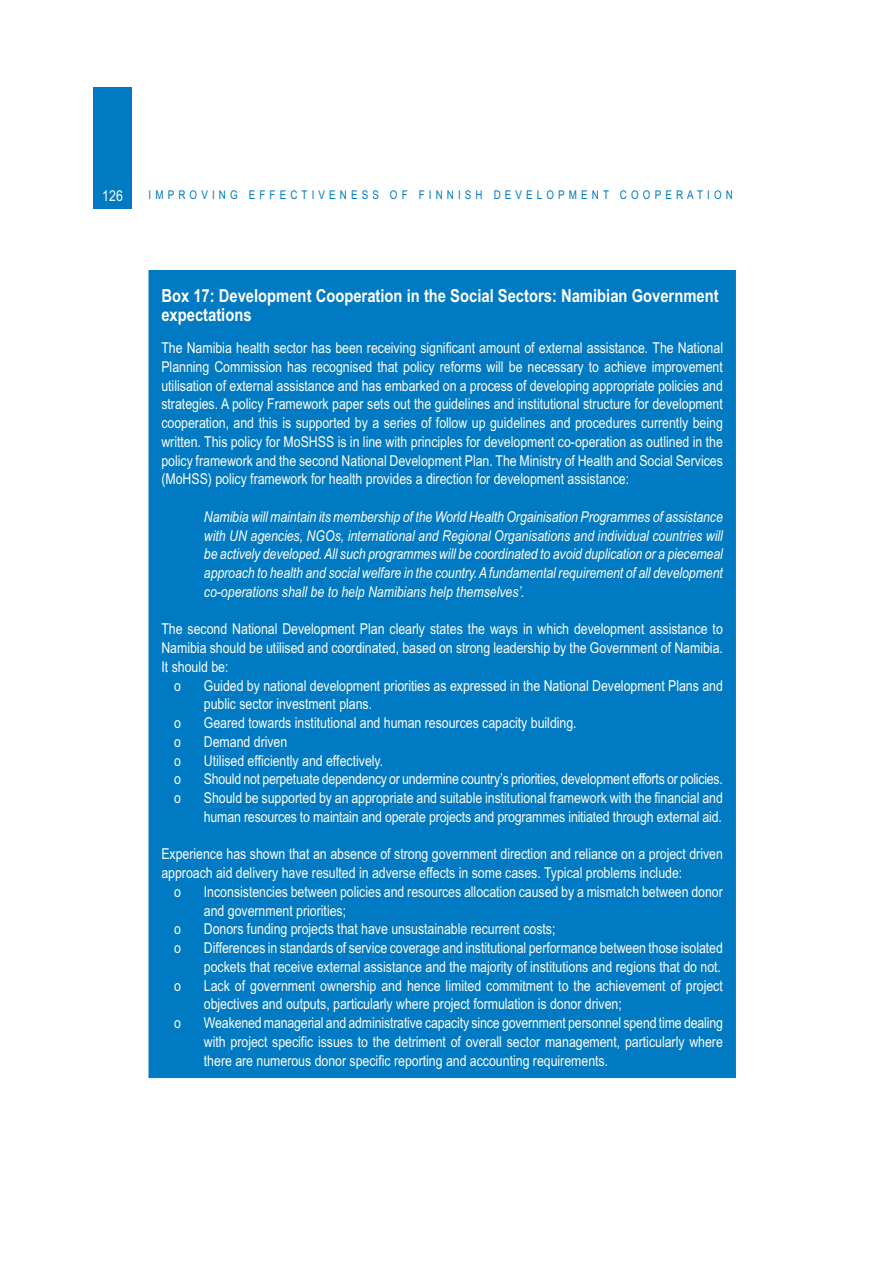
<style>
.page{position:relative;width:893px;height:1263px;background:#fff}
.page>*{position:absolute;margin:0;border:0;box-sizing:border-box;transform-origin:0 0}
.t1{font:700 18px/19.6px "Arial Narrow";color:#fff}
.t2{font:15px/18.8px "Arial Narrow";color:#fff}
.t3{font:italic 15px/18.8px "Arial Narrow";color:#fff;text-align:justify}
.t4{font:12px "Arial Narrow";letter-spacing:.34em;color:#007ac2}
</style>
<div class="page">
<div style="left:93px;top:87px;width:39px;height:121px;background:#007ac2"></div>
<div style="left:149px;top:270px;width:586px;height:808px;background:#007ac2"></div>
<p class="t2" style="left:102px;top:188px;width:22px">126</p>
<p class="t4" style="left:149px;top:191px;width:586px">IMPROVING EFFECTIVENESS OF FINNISH DEVELOPMENT COOPERATION</p>
<p class="t1" style="left:161px;top:287px;width:558px">Box 17: Development Cooperation in the Social Sectors: Namibian Government expectations</p>
<p class="t2" style="left:161px;top:340px;width:563px;text-align:justify">The Namibia health sector has been receiving significant amount of external assistance. The National Planning Commission has recognised that policy reforms will be necessary to achieve improvement utilisation of external assistance and has embarked on a process of developing appropriate policies and strategies. A policy Framework paper sets out the guidelines and institutional structure for development cooperation, and this is supported by a series of follow up guidelines and procedures currently being written. This policy for MoSHSS is in line with principles for development co-operation as outlined in the policy framework and the second National Development Plan. The Ministry of Health and Social Services (MoHSS) policy framework for health provides a direction for development assistance:</p>
<p class="t3" style="left:204px;top:509px;width:520px">Namibia will maintain its membership of the World Health Orgainisation Programmes of assistance with UN agencies, NGOs, international and Regional Organisations and individual countries will be actively developed. All such programmes will be coordinated to avoid duplication or a piecemeal approach to health and social welfare in the country. A fundamental requirement of all development co-operations shall be to help Namibians help themselves’.</p>
<p class="t2" style="left:161px;top:621px;width:563px">The second National Development Plan clearly states the ways in which development assistance to</p>
<p class="t2" style="left:161px;top:640px;width:563px">Namibia should be utilised and coordinated, based on strong leadership by the Government of Namibia.</p>
<p class="t2" style="left:161px;top:659px;width:69px">It should be:</p>
<p class="t2" style="left:174px;top:677px;width:8px">o</p>
<p class="t2" style="left:204px;top:677px;width:520px">Guided by national development priorities as expressed in the National Development Plans and public sector investment plans.</p>
<p class="t2" style="left:174px;top:715px;width:8px">o</p>
<p class="t2" style="left:204px;top:715px;width:374px">Geared towards institutional and human resources capacity building.</p>
<p class="t2" style="left:174px;top:734px;width:8px">o</p>
<p class="t2" style="left:204px;top:734px;width:85px">Demand driven</p>
<p class="t2" style="left:174px;top:752px;width:8px">o</p>
<p class="t2" style="left:204px;top:752px;width:181px">Utilised efficiently and effectively.</p>
<p class="t2" style="left:174px;top:771px;width:8px">o</p>
<p class="t2" style="left:204px;top:771px;width:520px">Should not perpetuate dependency or undermine country’s priorities, development efforts or policies.</p>
<p class="t2" style="left:174px;top:790px;width:8px">o</p>
<p class="t2" style="left:204px;top:790px;width:520px">Should be supported by an appropriate and suitable institutional framework with the financial and human resources to maintain and operate projects and programmes initiated through external aid.</p>
<p class="t2" style="left:161px;top:846px;width:563px">Experience has shown that an absence of strong government direction and reliance on a project driven</p>
<p class="t2" style="left:161px;top:865px;width:522px">approach aid delivery have resulted in adverse effects in some cases. Typical problems include:</p>
<p class="t2" style="left:174px;top:884px;width:8px">o</p>
<p class="t2" style="left:204px;top:884px;width:520px">Inconsistencies between policies and resources allocation caused by a mismatch between donor and government priorities;</p>
<p class="t2" style="left:174px;top:921px;width:8px">o</p>
<p class="t2" style="left:204px;top:921px;width:353px">Donors funding projects that have unsustainable recurrent costs;</p>
<p class="t2" style="left:174px;top:940px;width:8px">o</p>
<p class="t2" style="left:204px;top:940px;width:520px">Differences in standards of service coverage and institutional performance between those isolated pockets that receive external assistance and the majority of institutions and regions that do not.</p>
<p class="t2" style="left:174px;top:977px;width:8px">o</p>
<p class="t2" style="left:204px;top:977px;width:520px">Lack of government ownership and hence limited commitment to the achievement of project objectives and outputs, particularly where project formulation is donor driven;</p>
<p class="t2" style="left:174px;top:1015px;width:8px">o</p>
<p class="t2" style="left:204px;top:1015px;width:520px;text-align:justify">Weakened managerial and administrative capacity since government personnel spend time dealing with project specific issues to the detriment of overall sector management, particularly where there are numerous donor specific reporting and accounting requirements.</p>
</div>
